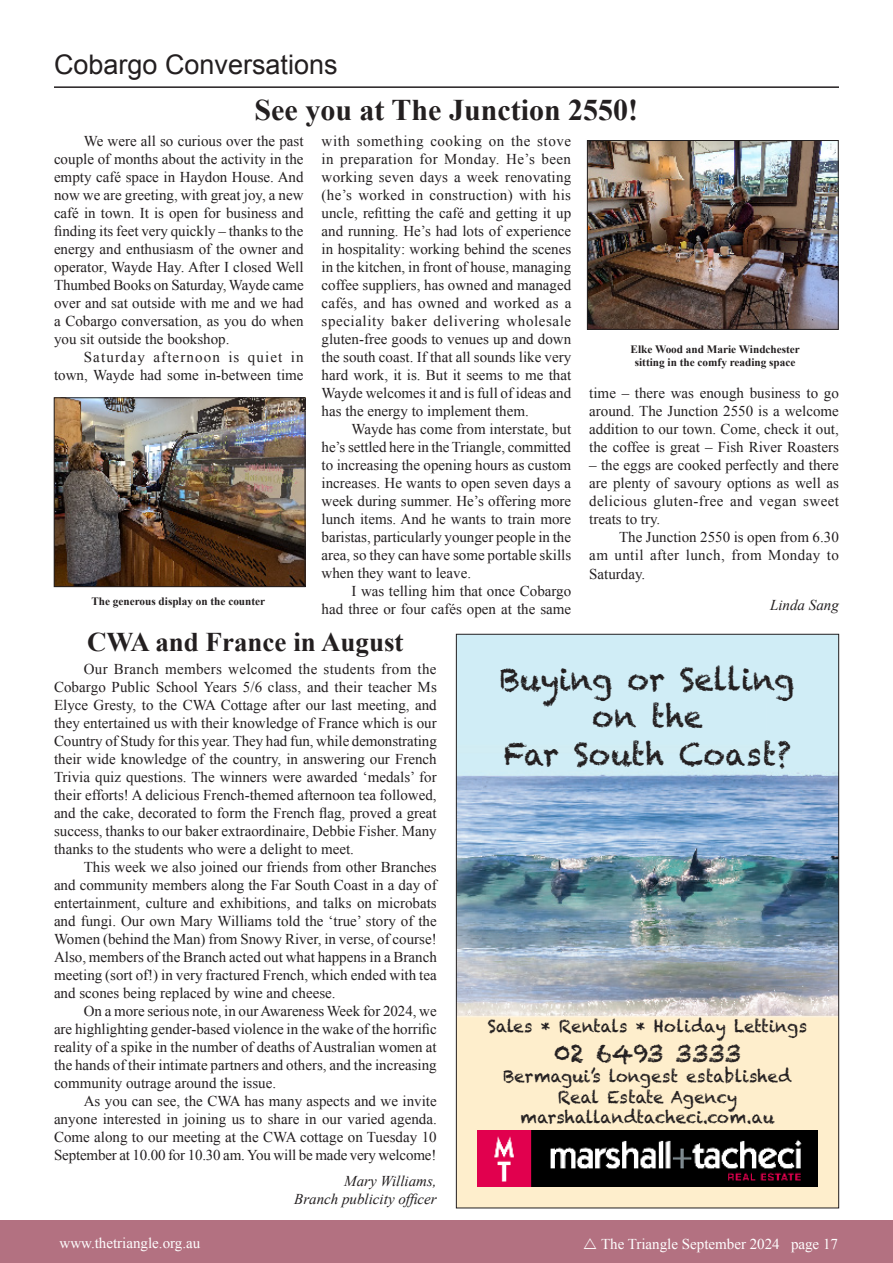
<style>
.page{position:relative;width:893px;height:1263px;background:#fff}
.page>*{position:absolute;margin:0;border:0;box-sizing:border-box;transform-origin:0 0}
.t1{font:31.2px/37.3px "Chalkduster";color:#231f20;text-align:center;scale:.96 1}
.Headline_2{font:700 30px "Times New Roman";color:#231f20}
.PageTitle{font:27px "Arial";color:#231f20}
.Headline_2-2{font:700 27px "Times New Roman";color:#231f20}
.t2{font:24.9px "Chalkduster";color:#231f20;scale:.96 1}
.t3{font:17.1px/20.5px "Chalkduster";color:#231f20;text-align:center;scale:.96 1}
.Body_text{font:15px/18px "Times New Roman";color:#231f20;text-align:justify}
.t4{font:15px "Times New Roman";color:#fff}
.author{font:italic 15px/18px "Times New Roman";color:#231f20;text-align:right}
.t5{font:700 11.25px/13.5px "Times New Roman";color:#231f20;text-align:center}
</style>
<div class="page">
<div style="left:0;top:1220px;width:893px;height:43px;background:#b37181"></div>
<div style="left:456px;top:981px;width:383px;height:227px;background:#feeecc"></div>
<img style="left:458px;top:636px;width:379px;height:536px">
<img style="left:478px;top:1131px;width:339px;height:56px">
<hr style="left:54px;top:86px;width:785px;height:2px;background:#231f20">
<img style="left:589px;top:142px;width:247px;height:186px">
<div style="left:587px;top:140px;width:251px;height:190px;border:1px solid #231f20"></div>
<img style="left:56px;top:400px;width:247px;height:185px">
<div style="left:54px;top:398px;width:251px;height:189px;border:1px solid #231f20"></div>
<p class="PageTitle" style="left:54px;top:46px;width:285px">Cobargo Conversations</p>
<p class="Headline_2" style="left:255px;top:89px;width:385px">See you at The Junction 2550!</p>
<p class="Body_text" style="left:54px;top:132px;width:251px;text-indent:30px">We were all so curious over the past couple of months about the activity in the empty café space in Haydon House. And now we are greeting, with great joy, a new café in town. It is open for business and finding its feet very quickly – thanks to the energy and enthusiasm of the owner and operator, Wayde Hay. After I closed Well Thumbed Books on Saturday, Wayde came over and sat outside with me and we had a Cobargo conversation, as you do when you sit outside the bookshop.</p>
<p class="Body_text" style="left:54px;top:348px;width:251px;text-align:right">Saturday afternoon is quiet in town, Wayde had some in-between time</p>
<p class="Body_text" style="left:322px;top:132px;width:251px">with something cooking on the stove in preparation for Monday. He’s been working seven days a week renovating (he’s worked in construction) with his uncle, refitting the café and getting it up and running. He’s had lots of experience in hospitality: working behind the scenes in the kitchen, in front of house, managing coffee suppliers, has owned and managed cafés, and has owned and worked as a speciality baker delivering wholesale gluten-free goods to venues up and down the south coast. If that all sounds like very hard work, it is. But it seems to me that Wayde welcomes it and is full of ideas and has the energy to implement them.</p>
<p class="Body_text" style="left:322px;top:420px;width:251px;text-indent:30px">Wayde has come from interstate, but he’s settled here in the Triangle, committed to increasing the opening hours as custom increases. He wants to open seven days a week during summer. He’s offering more lunch items. And he wants to train more baristas, particularly younger people in the area, so they can have some portable skills when they want to leave.</p>
<p class="Body_text" style="left:322px;top:582px;width:251px;text-align:right">I was telling him that once Cobargo<br>had three or four cafés open at the same</p>
<p class="t5" style="left:630px;top:342px;width:171px">Elke Wood and Marie Windchester sitting in the comfy reading space</p>
<p class="Body_text" style="left:589px;top:384px;width:251px">time – there was enough business to go around. The Junction 2550 is a welcome addition to our town. Come, check it out, the coffee is great – Fish River Roasters</p>
<p class="Body_text" style="left:589px;top:456px;width:251px">– the eggs are cooked perfectly and there are plenty of savoury options as well as delicious gluten-free and vegan sweet treats to try.</p>
<p class="Body_text" style="left:589px;top:528px;width:251px;text-indent:30px">The Junction 2550 is open from 6.30 am until after lunch, from Monday to Saturday.</p>
<p class="author" style="left:770px;top:595px;width:70px">Linda Sang</p>
<p class="t5" style="left:91px;top:594px;width:175px">The generous display on the counter</p>
<p class="Headline_2-2" style="left:87px;top:624px;width:318px">CWA and France in August</p>
<p class="Body_text" style="left:54px;top:659px;width:384px;text-indent:30px">Our Branch members welcomed the students from the Cobargo Public School Years 5/6 class, and their teacher Ms Elyce Gresty, to the CWA Cottage after our last meeting, and they entertained us with their knowledge of France which is our Country of Study for this year. They had fun, while demonstrating their wide knowledge of the country, in answering our French Trivia quiz questions. The winners were awarded ‘medals’ for their efforts! A delicious French-themed afternoon tea followed, and the cake, decorated to form the French flag, proved a great success, thanks to our baker extraordinaire, Debbie Fisher. Many thanks to the students who were a delight to meet.</p>
<p class="Body_text" style="left:54px;top:857px;width:384px;text-indent:30px">This week we also joined our friends from other Branches and community members along the Far South Coast in a day of entertainment, culture and exhibitions, and talks on microbats and fungi. Our own Mary Williams told the ‘true’ story of the Women (behind the Man) from Snowy River, in verse, of course!<br>Also, members of the Branch acted out what happens in a Branch meeting (sort of!) in very fractured French, which ended with tea and scones being replaced by wine and cheese.</p>
<p class="Body_text" style="left:54px;top:1001px;width:384px;text-indent:30px">On a more serious note, in our Awareness Week for 2024, we are highlighting gender-based violence in the wake of the horrific reality of a spike in the number of deaths of Australian women at the hands of their intimate partners and others, and the increasing community outrage around the issue.</p>
<p class="Body_text" style="left:54px;top:1091px;width:384px;text-indent:30px">As you can see, the CWA has many aspects and we invite anyone interested in joining us to share in our varied agenda.<br>Come along to our meeting at the CWA cottage on Tuesday 10<br>September at 10.00 for 10.30 am. You will be made very welcome!</p>
<p class="author" style="left:294px;top:1172px;width:144px">Mary Williams,<br>Branch publicity officer</p>
<p class="t1" style="left:500px;top:660px;width:308px">Buying or Selling on the<br>Far South Coast?</p>
<p class="t3" style="left:488px;top:1015px;width:334px">Sales * Rentals * Holiday Lettings</p>
<p class="t2" style="left:554px;top:1038px;width:196px">02 6493 3333</p>
<p class="t3" style="left:504px;top:1066px;width:301px">Bermagui’s longest established<br>Real Estate Agency marshallandtacheci.com.au</p>
<p class="t4" style="left:60px;top:1232px;width:142px">www.thetriangle.org.au</p>
<p class="t4" style="left:601px;top:1234px;width:239px">The Triangle September 2024 page 17</p>
</div>
